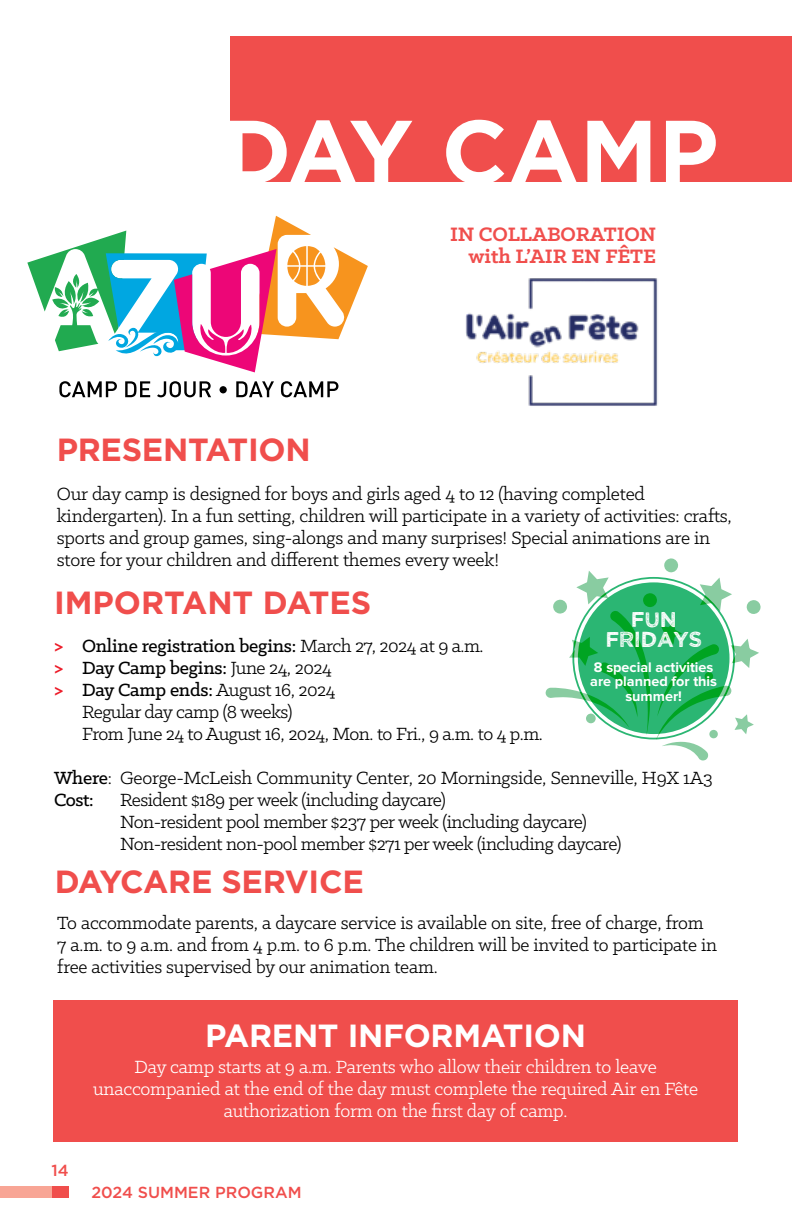
<style>
.page{position:relative;width:792px;height:1224px;background:#fff}
.page>*{position:absolute;margin:0;border:0;box-sizing:border-box;transform-origin:0 0}
.t1{font:700 90px "Gotham";letter-spacing:.005em;color:#fff}
.t2{font:700 32px "Gotham";letter-spacing:-.01em;color:#f04e4c}
.t3{font:700 32px "Gotham";letter-spacing:-.01em;color:#fff}
.t4{font:700 22px/22px "Klinic Slab";letter-spacing:-.005em;color:#f04e4c;text-align:right}
.t5{font:21.6px/19.8px "Wicked Grit";letter-spacing:-.025em;color:#fff;text-align:center}
.t6{font:20px/22px "Klinic Slab";letter-spacing:-.01em;color:#000}
.t7{font:20px/22px "Klinic Slab";letter-spacing:-.01em;color:#fff;text-align:center}
.t8{font:500 20px "Klinic Slab";letter-spacing:-.01em;color:#000}
.t9{font:500 16px "Gotham";color:#f04e4c}
.t10{font:700 14.4px/14.4px "Proxima Nova";color:#fff;text-align:center}
.s1{font-weight:700;color:#ed1c29}
.s2{font-weight:400}
.s3{font-weight:500}
</style>
<div class="page">
<div style="left:0;top:1187px;width:52px;height:11px;background:#f8a595"></div>
<div style="left:52px;top:1187px;width:17px;height:11px;background:#f04e4c"></div>
<div style="left:230px;top:36px;width:562px;height:145px;background:#f04e4c"></div>
<div style="left:53px;top:1000px;width:685px;height:142px;background:#f04e4c"></div>
<img style="left:466px;top:278px;width:192px;height:128px">
<svg style="left:59px;top:381px;width:58px;height:16px"></svg>
<svg style="left:125px;top:381px;width:25px;height:16px"></svg>
<svg style="left:157px;top:381px;width:54px;height:16px"></svg>
<div style="left:220px;top:386px;width:7px;height:7px;background:#000;border-radius:50%"></div>
<svg style="left:236px;top:381px;width:38px;height:16px"></svg>
<svg style="left:281px;top:381px;width:57px;height:16px"></svg>
<svg style="left:27px;top:216px;width:341px;height:156px"></svg>
<div style="left:578px;top:582px;width:152px;height:152px;background:#2bb673;border-radius:50%"></div>
<svg style="left:576px;top:571px;width:33px;height:33px"></svg>
<svg style="left:700px;top:578px;width:32px;height:33px"></svg>
<svg style="left:545px;top:611px;width:105px;height:124px"></svg>
<svg style="left:656px;top:622px;width:103px;height:139px"></svg>
<svg style="left:553px;top:599px;width:15px;height:15px"></svg>
<div style="left:664px;top:558px;width:14px;height:15px;background:#89cca1;border-radius:50%"></div>
<div style="left:643px;top:593px;width:14px;height:14px;background:#00a422;border-radius:50%"></div>
<div style="left:746px;top:600px;width:15px;height:14px;background:#89cca1;border-radius:50%"></div>
<div style="left:586px;top:713px;width:10px;height:11px;background:#89cca1;border-radius:50%"></div>
<svg style="left:704px;top:672px;width:9px;height:9px"></svg>
<div style="left:709px;top:730px;width:9px;height:9px;background:#89cca1;border-radius:50%"></div>
<h1 class="t1" style="left:221px;top:100px;width:499px">DAY CAMP</h1>
<h2 class="t2" style="left:57px;top:432px;width:255px">PRESENTATION</h2>
<p class="t4" style="left:450px;top:223px;width:208px">IN COLLABORATION with L’AIR EN FÊTE</p>
<p class="t6" style="left:57px;top:482px;width:677px">Our day camp is designed for boys and girls aged 4 to 12 (having completed kindergarten). In a fun setting, children will participate in a variety of activities: crafts, sports and group games, sing-alongs and many surprises! Special animations are in store for your children and different themes every week!</p>
<h2 class="t2" style="left:54px;top:584px;width:319px">IMPORTANT DATES</h2>
<p class="t5" style="left:605px;top:608px;width:99px">FUN<br>FRIDAYS</p>
<p class="t10" style="left:590px;top:660px;width:128px">8 special activities are planned for this summer!</p>
<p class="t8" style="left:54px;top:632px;width:431px"><span class="s1">&gt;</span> Online registration begins: <span class="s2">March 27, 2024 at 9 a.m.</span></p>
<p class="t8" style="left:54px;top:654px;width:279px"><span class="s1">&gt;</span> Day Camp begins: <span class="s2">June 24, 2024</span></p>
<p class="t6" style="left:54px;top:678px;width:283px"><span class="s1">&gt;</span> <span class="s3">Day Camp ends:</span> August 16, 2024</p>
<p class="t6" style="left:82px;top:700px;width:212px">Regular day camp (8 weeks)</p>
<p class="t6" style="left:82px;top:722px;width:462px">From June 24 to August 16, 2024, Mon. to Fri., 9 a.m. to 4 p.m.</p>
<p class="t6" style="left:54px;top:766px;width:660px"><span class="s3">Where</span>: George-McLeish Community Center, 20 Morningside, Senneville, H9X 1A3<br><span class="s3">Cost:</span></p>
<p class="t6" style="left:120px;top:788px;width:503px">Resident $189 per week (including daycare)<br>Non-resident pool member $237 per week (including daycare)<br>Non-resident non-pool member $271 per week (including daycare)</p>
<h2 class="t2" style="left:55px;top:863px;width:310px">DAYCARE SERVICE</h2>
<p class="t6" style="left:57px;top:911px;width:661px">To accommodate parents, a daycare service is available on site, free of charge, from<br>7 a.m. to 9 a.m. and from 4 p.m. to 6 p.m. The children will be invited to participate in free activities supervised by our animation team.</p>
<p class="t9" style="left:51px;top:1160px;width:19px">14</p>
<h2 class="t3" style="left:205px;top:1018px;width:382px">PARENT INFORMATION</h2>
<p class="t7" style="left:93px;top:1055px;width:607px">Day camp starts at 9 a.m. Parents who allow their children to leave unaccompanied at the end of the day must complete the required Air en Fête authorization form on the first day of camp.</p>
<p class="t9" style="left:91px;top:1181px;width:212px">2024 SUMMER PROGRAM</p>
</div>
